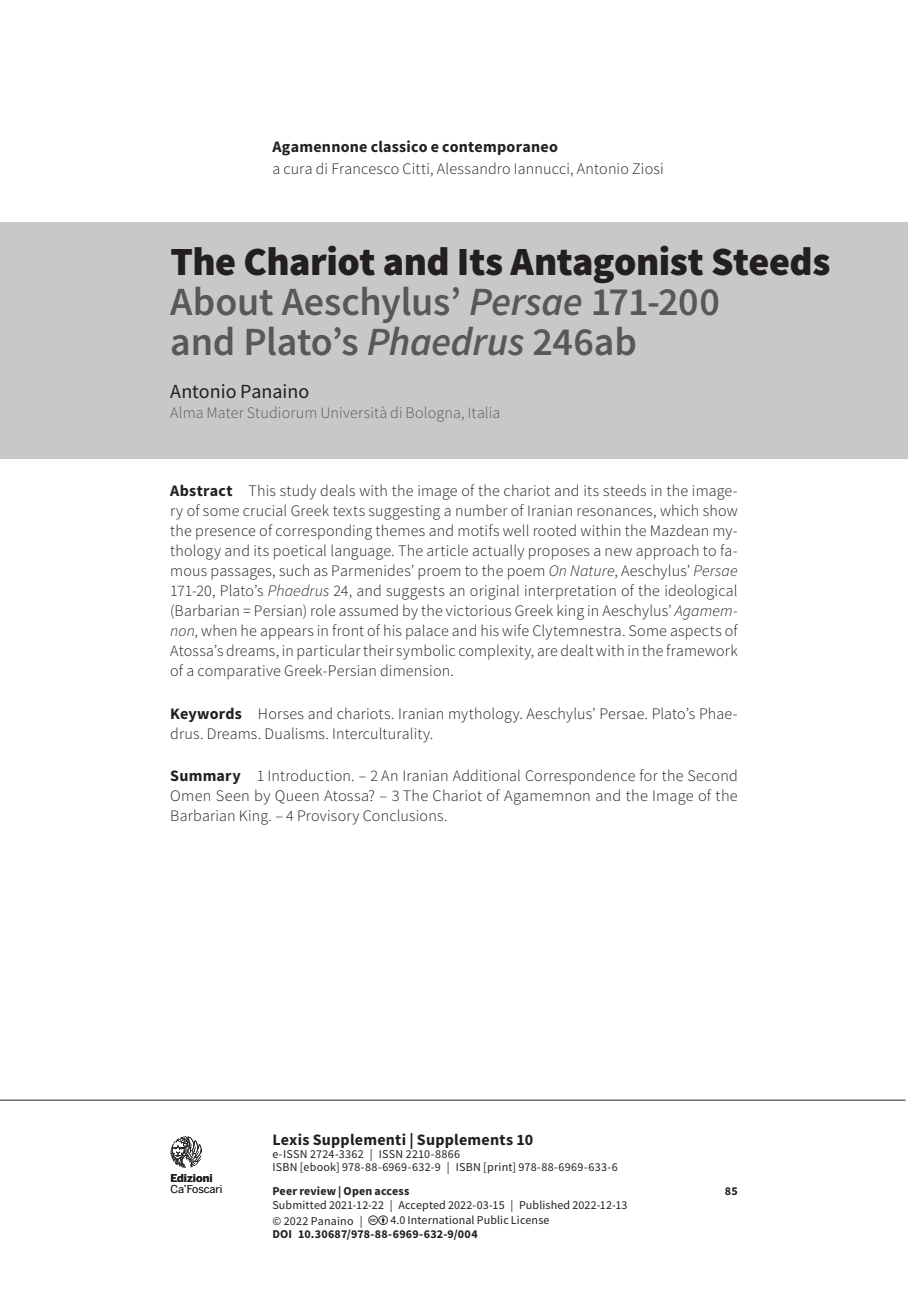
<style>
.page{position:relative;width:908px;height:1304px;background:#fff}
.page>*{position:absolute;margin:0;border:0;box-sizing:border-box;transform-origin:0 0}
.t1{font:600 40px/40px "Source Sans Pro";letter-spacing:-.005em;color:#57585a}
.t2{font:20px "Source Sans Pro";color:#231f20}
.t3{font:300 16px/20px "Source Sans Pro";letter-spacing:.01em;color:#231f20;text-align:justify}
.t4{font:700 16px "Source Sans Pro";letter-spacing:.015em;color:#231f20}
.t5{font:300 16px "Source Sans Pro";letter-spacing:.01em;color:#57585a}
.t6{font:12px/12.4px "Source Sans Pro";letter-spacing:.015em;color:#231f20}
.t7{font:700 12px "Source Sans Pro";letter-spacing:.015em;color:#231f20}
.t8{font:10.8px "Benton Sans";letter-spacing:-.01em;color:#231f20}
.t9{font:700 10.8px "Benton Sans";color:#231f20}
.s1{font-weight:900;color:#231f20}
.s2{font-style:italic}
.s3{font-weight:700}
</style>
<div class="page">
<hr style="left:0;top:1100px;width:905px;height:1px;background:#231f20">
<svg style="left:170px;top:1136px;width:32px;height:32px"></svg>
<div style="left:0;top:223px;width:907px;height:236px;background:#c7c8ca"></div>
<p class="t4" style="left:272px;top:136px;width:287px">Agamennone classico e contemporaneo</p>
<p class="t3" style="left:272px;top:159px;width:392px">a cura di Francesco Citti, Alessandro Iannucci, Antonio Ziosi</p>
<h1 class="t1" style="left:170px;top:242px;width:661px"><span class="s1">The Chariot and Its Antagonist Steeds<br></span>About Aeschylus’ <span class="s2">Persae</span> 171-200<br>and Plato’s <span class="s2">Phaedrus</span> 246ab</h1>
<p class="t2" style="left:170px;top:379px;width:140px">Antonio Panaino</p>
<p class="t5" style="left:170px;top:403px;width:331px">Alma Mater Studiorum Università di Bologna, Italia</p>
<p class="t3" style="left:170px;top:481px;width:569px"><span class="s3">Abstract</span> This study deals with the image of the chariot and its steeds in the image&shy;ry of some crucial Greek texts suggesting a number of Iranian resonances, which show the presence of corresponding themes and motifs well rooted within the Mazdean my&shy;thology and its poetical language. The article actually proposes a new approach to fa&shy;mous passages, such as Parmenides’ proem to the poem <span class="s2">On Nature</span>, Aeschylus’ <span class="s2">Persae </span>171-20, Plato’s <span class="s2">Phaedrus</span> 24, and suggests an original interpretation of the ideological (Barbarian = Persian) role assumed by the victorious Greek king in Aeschylus’ <span class="s2">Agamem&shy;non</span>, when he appears in front of his palace and his wife Clytemnestra. Some aspects of Atossa’s dreams, in particular their symbolic complexity, are dealt with in the framework of a comparative Greek-Persian dimension.</p>
<p class="t3" style="left:170px;top:703px;width:568px"><span class="s3">Keywords</span> Horses and chariots. Iranian mythology. Aeschylus’ Persae. Plato’s Phae&shy;drus. Dreams. Dualisms. Interculturality.</p>
<p class="t3" style="left:170px;top:766px;width:568px"><span class="s3">Summary</span> 1 Introduction. – 2 An Iranian Additional Correspondence for the Second Omen Seen by Queen Atossa? – 3 The Chariot of Agamemnon and the Image of the Barbarian King. – 4 Provisory Conclusions.</p>
<p class="t9" style="left:170px;top:1171px;width:44px">Edizioni</p>
<p class="t8" style="left:170px;top:1183px;width:53px">Ca’Foscari</p>
<p class="t4" style="left:272px;top:1129px;width:262px">Lexis Supplementi | Supplements 10</p>
<p class="t6" style="left:272px;top:1148px;width:347px">e-ISSN 2724-3362 | ISSN 2210-8866<br>ISBN [ebook] 978-88-6969-632-9 | ISBN [print] 978-88-6969-633-6</p>
<p class="t7" style="left:272px;top:1183px;width:138px">Peer review | Open access</p>
<p class="t7" style="left:724px;top:1183px;width:14px">85</p>
<p class="t6" style="left:272px;top:1198px;width:356px;line-height:15.2px">Submitted 2021-12-22 | Accepted 2022-03-15 | Published 2022-12-13 © 2022 Panaino |</p>
<p class="t6" style="left:390px;top:1213px;width:161px">4.0 International Public License</p>
<p class="t7" style="left:272px;top:1226px;width:207px">DOI 10.30687/978-88-6969-632-9/004</p>
</div>
